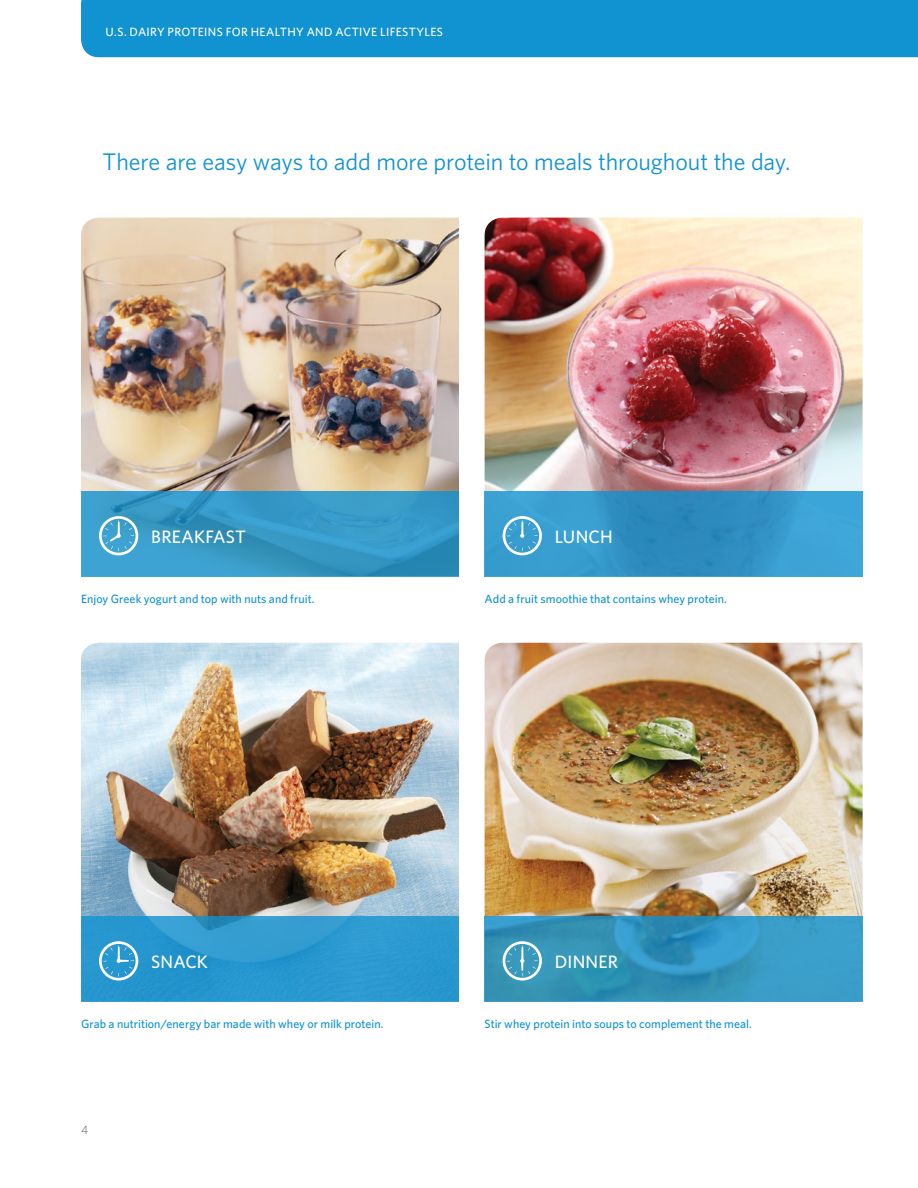
<style>
.page{position:relative;width:918px;height:1188px;background:#fff}
.page>*{position:absolute;margin:0;border:0;box-sizing:border-box;transform-origin:0 0}
.t1{font:24px "Whitney";letter-spacing:-.005em;color:#1192d1}
.t2{font:500 18px "Whitney";letter-spacing:.01em;color:#fff}
.t3{font:500 12px "Whitney";letter-spacing:.005em;color:#1192d1}
.t4{font:500 12px "Whitney";letter-spacing:.03em;color:#fff}
.t5{font:300 12px "Whitney";color:#58595b}
</style>
<div class="page">
<div style="left:81px;top:0;width:837px;height:57px;background:#1192d1"></div>
<img style="left:81px;top:218px;width:378px;height:273px">
<img style="left:81px;top:643px;width:378px;height:273px">
<img style="left:485px;top:218px;width:378px;height:273px">
<img style="left:485px;top:643px;width:378px;height:273px">
<svg style="left:81px;top:491px;width:378px;height:85px;background:#3598c5"></svg>
<div style="left:81px;top:916px;width:378px;height:85px;background:linear-gradient(to bottom,#309bcf,#2596cf)"></div>
<svg style="left:485px;top:491px;width:378px;height:85px;background:#3496c9"></svg>
<svg style="left:485px;top:916px;width:378px;height:85px;background:#3495bd"></svg>
<svg style="left:99px;top:516px;width:39px;height:39px"></svg>
<svg style="left:99px;top:941px;width:39px;height:40px"></svg>
<svg style="left:503px;top:516px;width:39px;height:39px;background:#67b5da"></svg>
<svg style="left:503px;top:941px;width:39px;height:40px"></svg>
<p class="t4" style="left:106px;top:24px;width:339px">U.S. DAIRY PROTEINS FOR HEALTHY AND ACTIVE LIFESTYLES</p>
<h1 class="t1" style="left:103px;top:146px;width:690px">There are easy ways to add more protein to meals throughout the day.</h1>
<h2 class="t2" style="left:151px;top:525px;width:96px">BREAKFAST</h2>
<p class="t3" style="left:81px;top:591px;width:235px">Enjoy Greek yogurt and top with nuts and fruit.</p>
<h2 class="t2" style="left:555px;top:525px;width:59px">LUNCH</h2>
<p class="t3" style="left:485px;top:591px;width:244px">Add a fruit smoothie that contains whey protein.</p>
<h2 class="t2" style="left:151px;top:950px;width:58px">SNACK</h2>
<p class="t3" style="left:81px;top:1016px;width:304px">Grab a nutrition/energy bar made with whey or milk protein.</p>
<p class="t5" style="left:81px;top:1122px;width:9px">4</p>
<h2 class="t2" style="left:555px;top:950px;width:65px">DINNER</h2>
<p class="t3" style="left:485px;top:1016px;width:269px">Stir whey protein into soups to complement the meal.</p>
</div>
